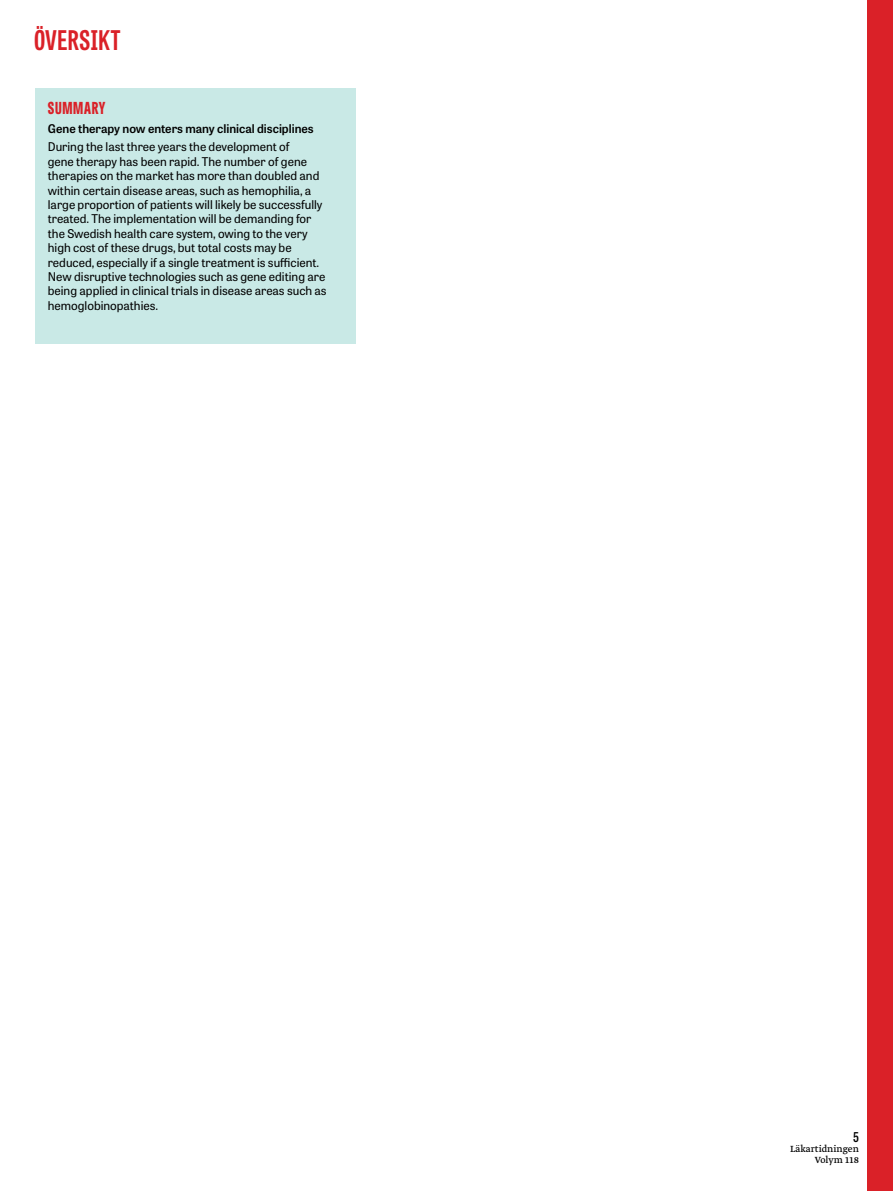
<style>
.page{position:relative;width:893px;height:1191px;background:#fff}
.page>*{position:absolute;margin:0;border:0;box-sizing:border-box;transform-origin:0 0}
.t1{font:700 27px "Tablet Gothic Compressed";letter-spacing:.02em;color:#da2128}
.t2{font:800 16.5px "Tablet Gothic Compressed";letter-spacing:.045em;color:#da2128}
.t3{font:600 13.5px "Tablet Gothic Condensed";color:#000}
.t4{font:12px/14.4px "Tablet Gothic";color:#000}
.t5{font:600 12px "Tablet Gothic";color:#000}
.t6{font:10.5px/10.5px "Greta Text Pro";color:#000;text-align:right}
</style>
<div class="page">
<div style="left:867px;top:0;width:26px;height:1191px;background:#da2128"></div>
<div style="left:35px;top:89px;width:321px;height:255px;background:#c9e9e6"></div>
<h1 class="t1" style="left:34px;top:22px;width:88px">ÖVERSIKT</h1>
<h2 class="t2" style="left:48px;top:96px;width:59px">SUMMARY</h2>
<p class="t5" style="left:48px;top:120px;width:267px">Gene therapy now enters many clinical disciplines</p>
<p class="t4" style="left:48px;top:139px;width:280px">During the last three years the development of<br>gene therapy has been rapid. The number of gene therapies on the market has more than doubled and within certain disease areas, such as hemophilia, a large proportion of patients will likely be successfully treated. The implementation will be demanding for the Swedish health care system, owing to the very high cost of these drugs, but total costs may be reduced, especially if a single treatment is sufficient.<br>New disruptive technologies such as gene editing are being applied in clinical trials in disease areas such as hemoglobinopathies.</p>
<p class="t3" style="left:853px;top:1127px;width:7px">5</p>
<p class="t6" style="left:790px;top:1144px;width:70px">Läkartidningen<br>Volym 118</p>
</div>
